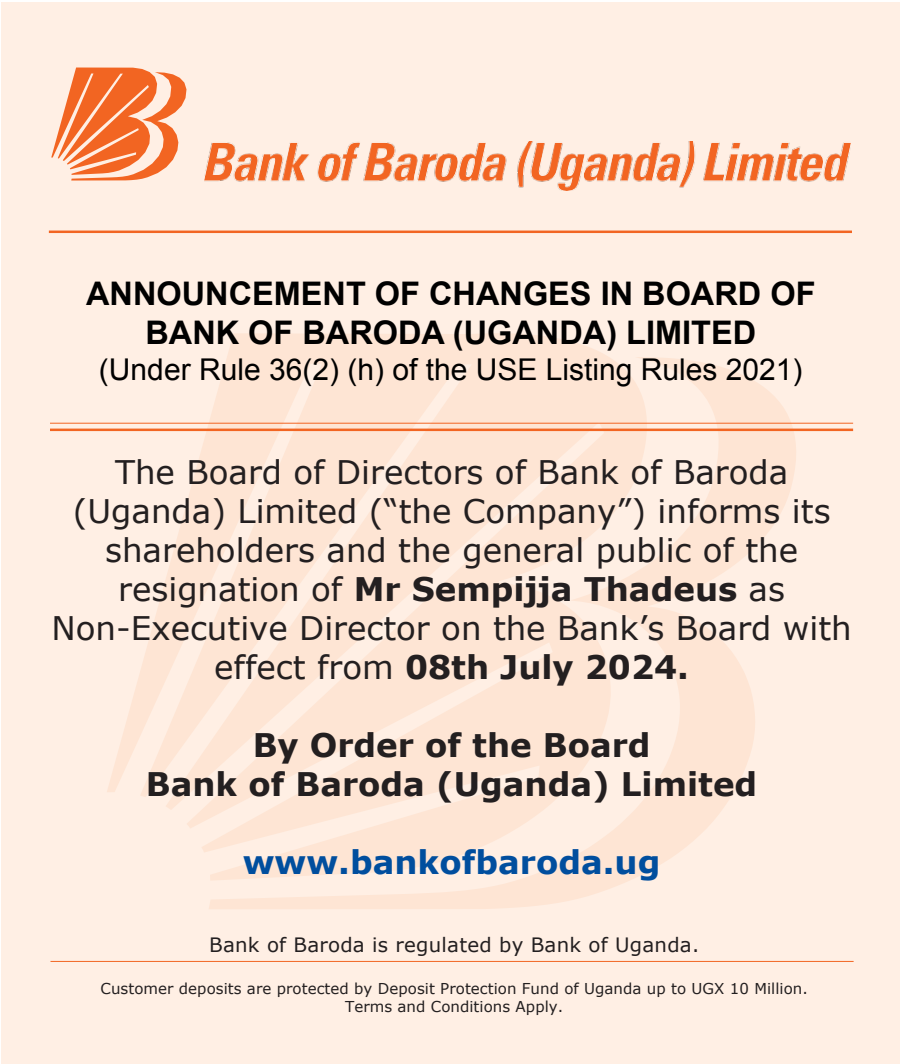
<style>
.page{position:relative;width:900px;height:1064px;background:#fff}
.page>*{position:absolute;margin:0;border:0;box-sizing:border-box;transform-origin:0 0}
.t1{font:32.5px/39px "Verdana";color:#231f20;text-align:center}
.t2{font:700 32.5px/39px "Arial";color:#000;text-align:center}
.t3{font:700 32.5px/39px "Verdana";color:#231f20;text-align:center}
.t4{font:700 32.5px "Verdana";color:#004e9e}
.t5{font:30px "Arial";color:#000}
.t6{font:19.75px "Verdana";letter-spacing:.01em;color:#231f20}
.t7{font:15px/18px "Verdana";letter-spacing:.005em;color:#231f20;text-align:center}
.s1{font-weight:700}
</style>
<div class="page">
<div style="left:2px;top:2px;width:898px;height:1061px;background:#ffefe4"></div>
<svg style="left:107px;top:333px;width:689px;height:576px;fill:#fee5d4"></svg>
<hr style="left:50px;top:428px;width:803px;height:3px;background:#f26522">
<hr style="left:50px;top:423px;width:803px;height:1px;background:#f26522">
<img style="left:205px;top:141px;width:645px;height:50px">
<hr style="left:51px;top:961px;width:803px;height:1px;background:#f26522">
<hr style="left:49px;top:231px;width:803px;height:2px;background:#f26522">
<svg style="left:51px;top:68px;width:136px;height:113px"></svg>
<p class="t2" style="left:86px;top:275px;width:731px">ANNOUNCEMENT OF CHANGES IN BOARD OF<br>BANK OF BARODA (UGANDA) LIMITED</p>
<p class="t5" style="left:99px;top:349px;width:705px">(Under Rule 36(2) (h) of the USE Listing Rules 2021)</p>
<p class="t1" style="left:52px;top:454px;width:802px">The Board of Directors of Bank of Baroda (Uganda) Limited (“the Company”) informs its shareholders and the general public of the resignation of <span class="s1">Mr Sempijja Thadeus</span> as Non-Executive Director on the Bank’s Board with effect from <span class="s1">08th July 2024.</span></p>
<p class="t3" style="left:146px;top:725px;width:613px">By Order of the Board<br>Bank of Baroda (Uganda) Limited</p>
<p class="t4" style="left:243px;top:839px;width:419px">www.bankofbaroda.ug</p>
<p class="t6" style="left:209px;top:932px;width:491px">Bank of Baroda is regulated by Bank of Uganda.</p>
<p class="t7" style="left:101px;top:980px;width:709px">Customer deposits are protected by Deposit Protection Fund of Uganda up to UGX 10 Million.<br>Terms and Conditions Apply.</p>
</div>
